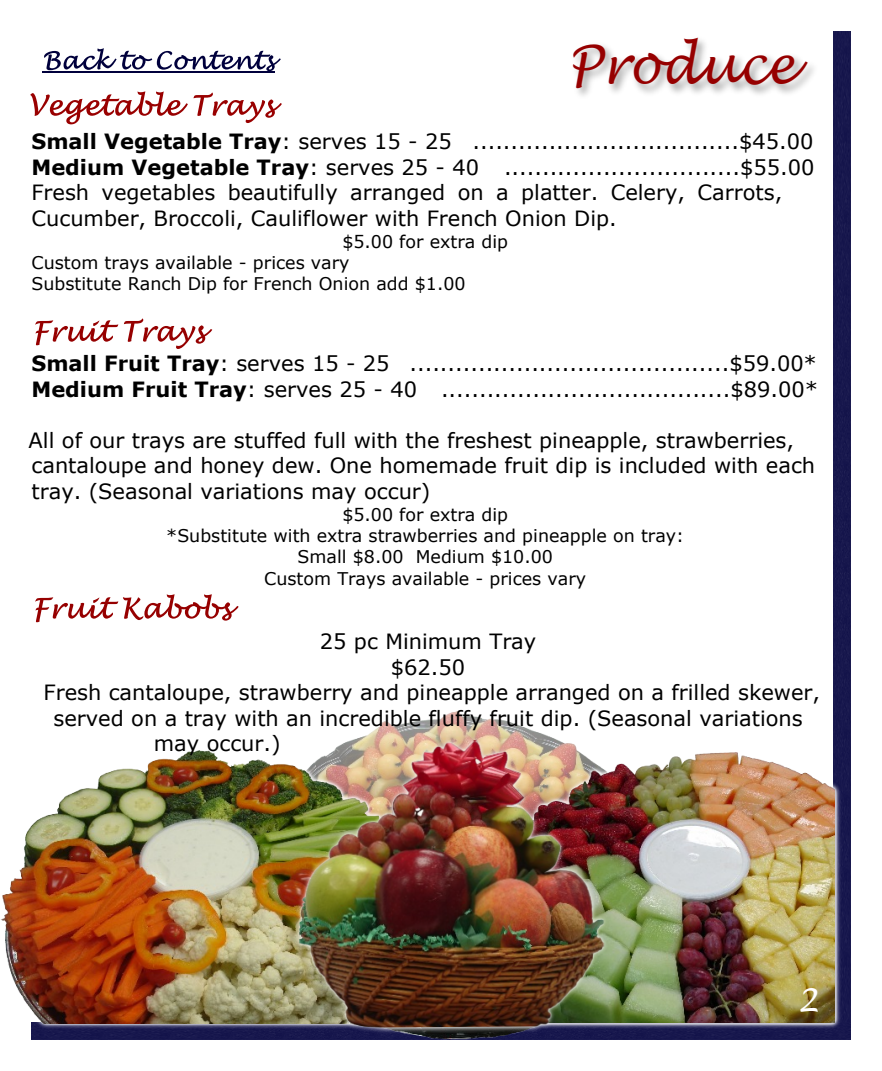
<style>
.page{position:relative;width:882px;height:1071px;background:#fff}
.page>*{position:absolute;margin:0;border:0;box-sizing:border-box;transform-origin:0 0}
.t1{font:italic 53.9px "Lucida Handwriting";color:#960000;scale:.91 1}
.t2{font:italic 32.73px "Lucida Handwriting";color:#fff}
.t3{font:21px/25.6px "Verdana";color:#000}
.t4{font:17.5px/21.3px "Verdana";color:#000}
.s1{font-weight:700}
</style>
<div class="page">
<div style="left:834px;top:31px;width:17px;height:1009px;background:#17174d"></div>
<div style="left:32px;top:1022px;width:818px;height:18px;background:#17174d"></div>
<hr style="left:42px;top:72px;width:104px;height:1px;background:#00003c">
<svg style="left:44px;top:48px;width:237px;height:25px"></svg>
<hr style="left:154px;top:72px;width:120px;height:1px;background:#00003c">
<img style="left:253px;top:712px;width:406px;height:328px">
<img style="left:575px;top:31px;width:270px;height:90px">
<img style="left:31px;top:744px;width:260px;height:286px">
<img style="left:1px;top:751px;width:290px;height:272px">
<img style="left:611px;top:745px;width:230px;height:284px">
<img style="left:611px;top:752px;width:224px;height:271px">
<img style="left:291px;top:732px;width:320px;height:303px">
<img style="left:298px;top:739px;width:307px;height:289px">
<svg style="left:30px;top:91px;width:252px;height:33px"></svg>
<svg style="left:35px;top:320px;width:83px;height:25px"></svg>
<svg style="left:124px;top:318px;width:88px;height:31px"></svg>
<svg style="left:35px;top:594px;width:204px;height:28px"></svg>
<h1 class="t1" style="left:568px;top:38px;width:250px">Produce</h1>
<p class="t3" style="left:32px;top:130px;width:784px"><span class="s1">Small Vegetable Tray</span>: serves 15 - 25 ...................................$45.00<br><span class="s1">Medium Vegetable Tray</span>: serves 25 - 40 ...............................$55.00<br>Fresh vegetables beautifully arranged on a platter. Celery, Carrots, Cucumber, Broccoli, Cauliflower with French Onion Dip.</p>
<p class="t4" style="left:32px;top:232px;width:478px;text-indent:311px">$5.00 for extra dip<br>Custom trays available - prices vary<br>Substitute Ranch Dip for French Onion add $1.00</p>
<p class="t3" style="left:32px;top:352px;width:788px"><span class="s1">Small Fruit Tray</span>: serves 15 - 25 ..........................................$59.00*<br><span class="s1">Medium Fruit Tray</span>: serves 25 - 40 ......................................$89.00*</p>
<p class="t3" style="left:29px;top:429px;width:788px">All of our trays are stuffed full with the freshest pineapple, strawberries, cantaloupe and honey dew. One homemade fruit dip is included with each tray. (Seasonal variations may occur)</p>
<p class="t4" style="left:166px;top:505px;width:519px;text-align:center">$5.00 for extra dip<br>*Substitute with extra strawberries and pineapple on tray:<br>Small $8.00 Medium $10.00<br>Custom Trays available - prices vary</p>
<p class="t3" style="left:320px;top:630px;width:218px">25 pc Minimum Tray</p>
<p class="t3" style="left:391px;top:656px;width:76px">$62.50</p>
<p class="t3" style="left:44px;top:681px;width:778px">Fresh cantaloupe, strawberry and pineapple arranged on a frilled skewer,</p>
<p class="t3" style="left:53px;top:707px;width:751px">served on a tray with an incredible fluffy fruit dip. (Seasonal variations</p>
<p class="t3" style="left:154px;top:732px;width:128px">may occur.)</p>
<h2 class="t2" style="left:797px;top:984px;width:24px">2</h2>
</div>
